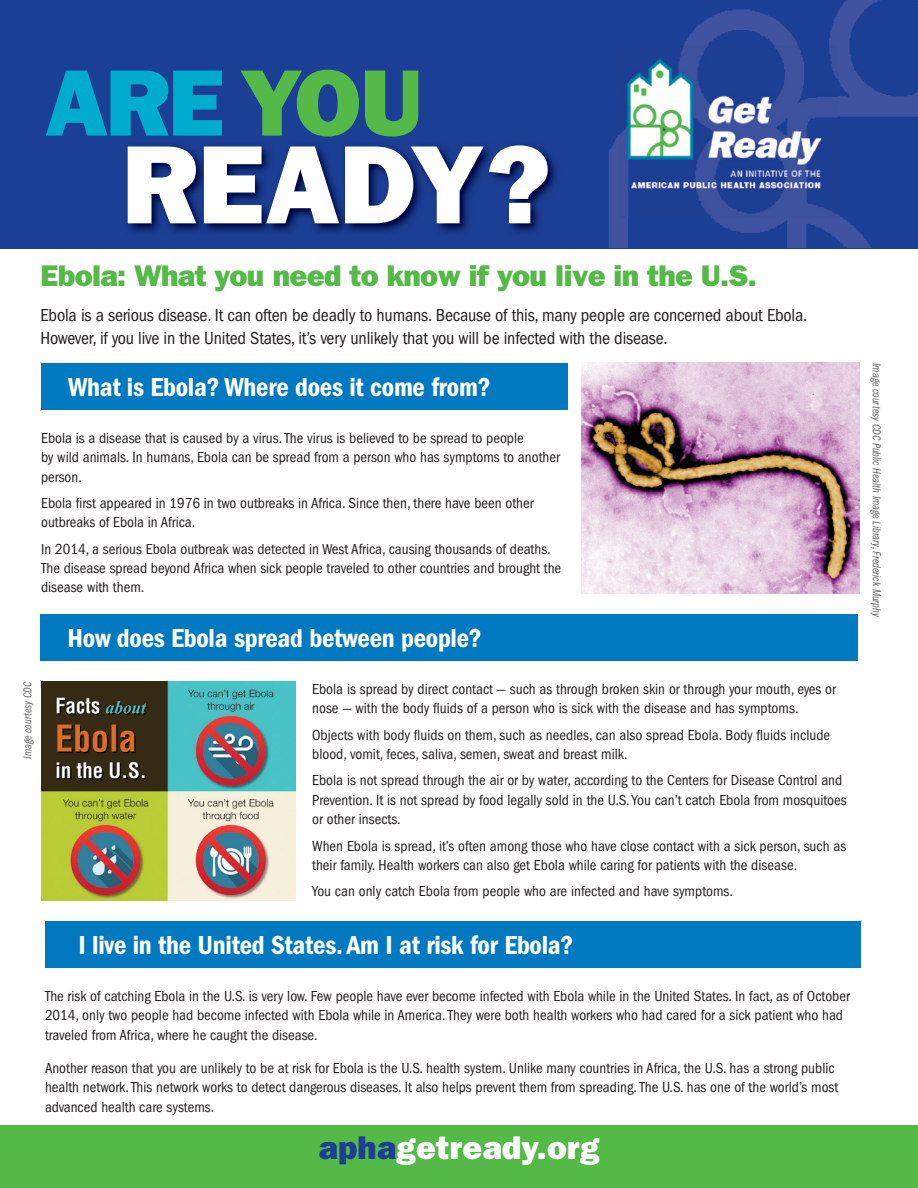
<style>
.page{position:relative;width:918px;height:1188px;background:#fff}
.page>*{position:absolute;margin:0;border:0;box-sizing:border-box;transform-origin:0 0}
.t1{font:800 111.9px "Franklin Gothic";color:#fff}
.t2{font:800 94.8px "Franklin Gothic";letter-spacing:-.02em;color:#00accd}
.t3{font:800 33px "Franklin Gothic";letter-spacing:.01em;color:#fff}
.t4{font:800 30px "Franklin Gothic";letter-spacing:-.02em;color:#55b947}
.t5{font:600 condensed 27px "Franklin Gothic";letter-spacing:-.01em;color:#fff}
.t6{font:condensed 18px/22.5px "Franklin Gothic";letter-spacing:-.01em;color:#231f20}
.t7{font:condensed 15px/19.5px "Franklin Gothic";color:#231f20}
.t8{font:12px "Franklin Gothic Book Cmpr Ital";color:#656769}
.s1{color:#55b947}
.s2{color:#1b3f94}
</style>
<div class="page">
<div style="left:0;top:0;width:918px;height:248px;background:#1b3f94"></div>
<img style="left:608px;top:0;width:310px;height:247px">
<img style="left:127px;top:144px;width:429px;height:89px">
<div style="left:40px;top:614px;width:818px;height:33px;background:#0079c1"></div>
<div style="left:40px;top:646px;width:818px;height:15px;background:#0079c1"></div>
<div style="left:0;top:1126px;width:918px;height:62px;background:#55b947"></div>
<img style="left:619px;top:45px;width:219px;height:172px">
<div style="left:41px;top:363px;width:527px;height:33px;background:#0079c1"></div>
<div style="left:41px;top:395px;width:527px;height:15px;background:#0079c1"></div>
<img style="left:581px;top:363px;width:279px;height:231px">
<img style="left:42px;top:682px;width:254px;height:218px">
<div style="left:45px;top:921px;width:816px;height:33px;background:#0079c1"></div>
<div style="left:45px;top:953px;width:816px;height:15px;background:#0079c1"></div>
<h2 class="t2" style="left:45px;top:47px;width:380px">ARE <span class="s1">YOU</span></h2>
<h1 class="t1" style="left:122px;top:119px;width:431px">READY?</h1>
<h3 class="t4" style="left:40px;top:258px;width:718px">Ebola: What you need to know if you live in the U.S.</h3>
<p class="t6" style="left:40px;top:304px;width:769px">Ebola is a serious disease. It can often be deadly to humans. Because of this, many people are concerned about Ebola.<br>However, if you live in the United States, it’s very unlikely that you will be infected with the disease.</p>
<h3 class="t5" style="left:68px;top:372px;width:424px">What is Ebola? Where does it come from?</h3>
<p class="t7" style="left:41px;top:428px;width:520px">Ebola is a disease that is caused by a virus. The virus is believed to be spread to people<br>by wild animals. In humans, Ebola can be spread from a person who has symptoms to another person.</p>
<p class="t7" style="left:41px;top:493px;width:494px">Ebola first appeared in 1976 in two outbreaks in Africa. Since then, there have been other outbreaks of Ebola in Africa.</p>
<p class="t7" style="left:41px;top:539px;width:522px">In 2014, a serious Ebola outbreak was detected in West Africa, causing thousands of deaths.<br>The disease spread beyond Africa when sick people traveled to other countries and brought the</p>
<p class="t7" style="left:41px;top:577px;width:105px">disease with them.</p>
<p class="t8" style="left:21px;top:759px;width:79px;rotate:-90deg">Image courtesy CDC</p>
<h3 class="t5" style="left:68px;top:623px;width:416px">How does Ebola spread between people?</h3>
<p class="t7" style="left:312px;top:679px;width:525px">Ebola is spread by direct contact — such as through broken skin or through your mouth, eyes or nose — with the body fluids of a person who is sick with the disease and has symptoms.</p>
<p class="t7" style="left:312px;top:725px;width:520px">Objects with body fluids on them, such as needles, can also spread Ebola. Body fluids include blood, vomit, feces, saliva, semen, sweat and breast milk.</p>
<p class="t7" style="left:312px;top:771px;width:536px">Ebola is not spread through the air or by water, according to the Centers for Disease Control and<br>Prevention. It is not spread by food legally sold in the U.S. You can’t catch Ebola from mosquitoes or other insects.</p>
<p class="t7" style="left:312px;top:836px;width:536px">When Ebola is spread, it’s often among those who have close contact with a sick person, such as their family. Health workers can also get Ebola while caring for patients with the disease.</p>
<p class="t7" style="left:312px;top:882px;width:422px">You can only catch Ebola from people who are infected and have symptoms.</p>
<h3 class="t5" style="left:79px;top:930px;width:496px">I live in the United States. Am I at risk for Ebola?</h3>
<p class="t7" style="left:45px;top:986px;width:806px">The risk of catching Ebola in the U.S. is very low. Few people have ever become infected with Ebola while in the United States. In fact, as of October<br>2014, only two people had become infected with Ebola while in America. They were both health workers who had cared for a sick patient who had traveled from Africa, where he caught the disease.</p>
<p class="t7" style="left:45px;top:1058px;width:795px">Another reason that you are unlikely to be at risk for Ebola is the U.S. health system. Unlike many countries in Africa, the U.S. has a strong public health network. This network works to detect dangerous diseases. It also helps prevent them from spreading. The U.S. has one of the world’s most advanced health care systems.</p>
<h3 class="t3" style="left:319px;top:1128px;width:282px"><span class="s2">apha</span>getready.org</h3>
<p class="t8" style="left:883px;top:363px;width:256px;rotate:90deg">Image courtesy CDC Public Health Image Library, Frederick Murphy</p>
</div>
